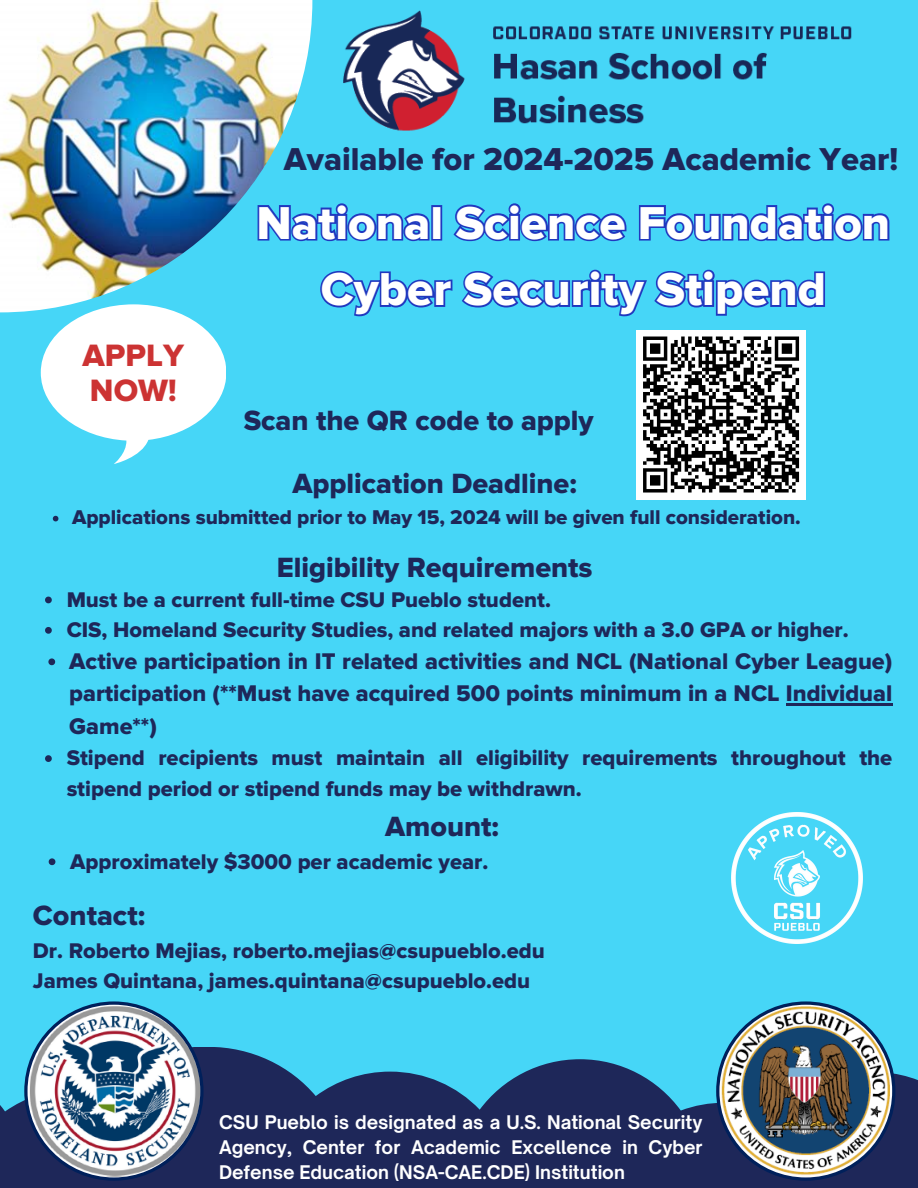
<style>
.page{position:relative;width:918px;height:1188px;background:#46d6f7}
.page>*{position:absolute;margin:0;border:0;box-sizing:border-box;transform-origin:0 0}
.t1{font:47.85px/66.3px "Proxima Nova Extrabld";color:#fff;text-align:center}
.t2{font:32.85px "Proxima Nova Extrabld";color:#1e2759}
.t3{font:32.1px/35.1px "Proxima Nova Extrabld";color:#c33}
.t4{font:28.8px "Proxima Nova Extrabld";color:#1e2759}
.t5{font:23.55px/32.7px "Proxima Nova Extrabld";color:#1e2759;text-align:justify}
.t6{font:22.05px/30.3px "Proxima Nova Extrabld";color:#1e2759}
.t7{font:20.55px "Proxima Nova Extrabld";color:#1e2759}
.t8{font:700 18px/24.8px "Open Sauce One";color:#fff;text-align:justify}
</style>
<div class="page">
<img style="left:0;top:0;width:312px;height:312px">
<svg style="left:0;top:1047px;width:918px;height:141px;fill:#1e2759"></svg>
<svg style="left:24px;top:1001px;width:180px;height:180px;background:#7e99b0"></svg>
<svg style="left:716px;top:1001px;width:179px;height:180px;background:#6c808a"></svg>
<div style="left:636px;top:330px;width:170px;height:169px;background:#fff"></div>
<svg style="left:643px;top:336px;width:157px;height:157px"></svg>
<svg style="left:41px;top:304px;width:185px;height:160px"></svg>
<img style="left:344px;top:10px;width:508px;height:121px">
<img style="left:732px;top:813px;width:130px;height:130px">
<svg style="left:45px;top:597px;width:7px;height:6px"></svg>
<svg style="left:45px;top:627px;width:7px;height:7px"></svg>
<svg style="left:48px;top:658px;width:7px;height:7px"></svg>
<hr style="left:786px;top:703px;width:106px;height:3px;background:#1e2759">
<svg style="left:45px;top:755px;width:7px;height:7px"></svg>
<svg style="left:256px;top:200px;width:634px;height:44px"></svg>
<svg style="left:320px;top:269px;width:505px;height:48px"></svg>
<svg style="left:49px;top:858px;width:6px;height:7px"></svg>
<svg style="left:53px;top:516px;width:5px;height:5px"></svg>
<p class="t2" style="left:284px;top:139px;width:616px">Available for 2024-2025 Academic Year!</p>
<p class="t3" style="left:83px;top:339px;width:103px">APPLY<br>NOW!</p>
<p class="t1" style="left:256px;top:191px;width:635px">National Science Foundation<br>Cyber Security Stipend</p>
<h1 class="t4" style="left:244px;top:403px;width:352px">Scan the QR code to apply</h1>
<p class="t4" style="left:292px;top:467px;width:286px">Application Deadline:</p>
<h4 class="t7" style="left:72px;top:505px;width:730px">Applications submitted prior to May 15, 2024 will be given full consideration.</h4>
<p class="t4" style="left:277px;top:550px;width:317px">Eligibility Requirements</p>
<h4 class="t6" style="left:67px;top:585px;width:486px">Must be a current full-time CSU Pueblo student.</h4>
<h4 class="t6" style="left:67px;top:615px;width:784px">CIS, Homeland Security Studies, and related majors with a 3.0 GPA or higher.</h4>
<p class="t5" style="left:69px;top:645px;width:825px">Active participation in IT related activities and NCL (National Cyber League) participation (**Must have acquired 500 points minimum in a NCL Individual Game**)</p>
<h4 class="t6" style="left:67px;top:743px;width:827px">Stipend recipients must maintain all eligibility requirements throughout the stipend period or stipend funds may be withdrawn.</h4>
<h4 class="t4" style="left:385px;top:809px;width:116px">Amount:</h4>
<p class="t6" style="left:70px;top:847px;width:420px">Approximately $3000 per academic year.</p>
<h2 class="t4" style="left:33px;top:899px;width:114px">Contact:</h2>
<p class="t6" style="left:33px;top:936px;width:513px">Dr. Roberto Mejias, roberto.mejias@csupueblo.edu<br>James Quintana, james.quintana@csupueblo.edu</p>
<h5 class="t8" style="left:219px;top:1110px;width:485px">CSU Pueblo is designated as a U.S. National Security Agency, Center for Academic Excellence in Cyber Defense Education (NSA-CAE.CDE) Institution</h5>
</div>
